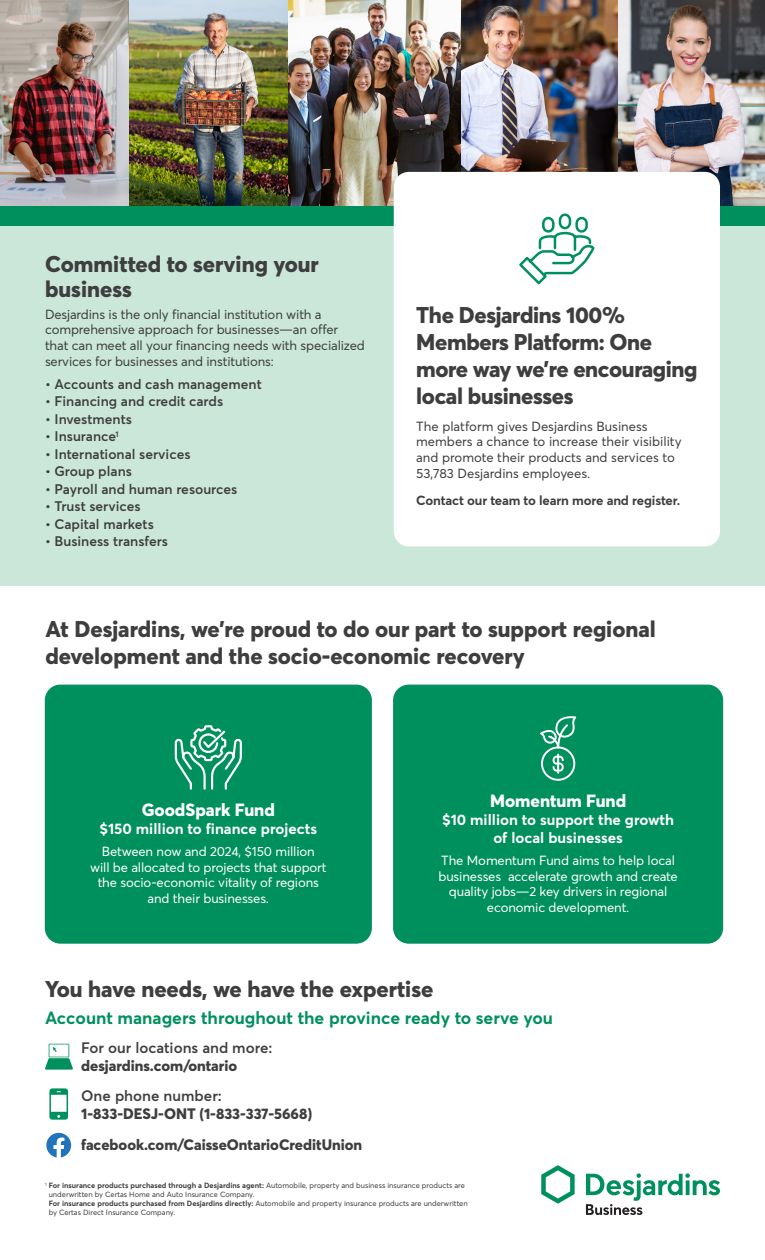
<style>
.page{position:relative;width:765px;height:1260px;background:#fff}
.page>*{position:absolute;margin:0;border:0;box-sizing:border-box;transform-origin:0 0}
.t1{font:800 22.5px/27px "Averta";color:#3e3e3f}
.t2{font:700 17.5px "Averta";color:#00905d}
.t3{font:800 17.5px "Averta";color:#fff}
.t4{font:800 15px/18px "Averta";color:#3e3e3f}
.t5{font:700 15px/18px "Averta";color:#fff;text-align:center}
.t6{font:600 15px/18px "Averta";color:#3e3e3f}
.t7{font:600 13.75px "Averta";color:#3e3e3f}
.t8{font:13.12px/15.8px "Averta";letter-spacing:-.01em;color:#3e3e3f}
.t9{font:13.12px/15.8px "Averta";letter-spacing:-.01em;color:#fff;text-align:center}
.t10{font:700 13.12px "Averta";letter-spacing:-.01em;color:#3e3e3f}
.t11{font:7.5px/9px "Averta";color:#3e3e3f}
.s1{font-weight:800}
.s2{font-weight:600}
.s3{font-weight:700}
</style>
<div class="page">
<div style="left:0;top:206px;width:765px;height:380px;background:#cbe7d9"></div>
<img style="left:0;top:0;width:130px;height:206px">
<img style="left:130px;top:0;width:635px;height:206px">
<svg style="left:45px;top:1044px;width:28px;height:26px"></svg>
<svg style="left:49px;top:1088px;width:19px;height:32px"></svg>
<svg style="left:46px;top:1133px;width:25px;height:25px"></svg>
<div style="left:45px;top:685px;width:326px;height:258px;background:#00905d;border-radius:15px"></div>
<svg style="left:174px;top:725px;width:68px;height:65px"></svg>
<div style="left:45px;top:685px;width:327px;height:259px;border:1px solid #00905d;border-radius:15px"></div>
<div style="left:394px;top:685px;width:329px;height:258px;background:#00905d;border-radius:15px"></div>
<svg style="left:540px;top:716px;width:36px;height:65px"></svg>
<div style="left:393px;top:685px;width:330px;height:259px;border:1px solid #00905d;border-radius:15px"></div>
<div style="left:0;top:206px;width:765px;height:20px;background:#00905d"></div>
<div style="left:394px;top:172px;width:326px;height:374px;background:#fff;border-radius:15px"></div>
<svg style="left:519px;top:213px;width:76px;height:72px"></svg>
<svg style="left:541px;top:1165px;width:34px;height:39px"></svg>
<svg style="left:586px;top:1173px;width:134px;height:42px"></svg>
<h2 class="t1" style="left:45px;top:251px;width:275px;line-height:25px">Committed to serving your business</h2>
<p class="t8" style="left:45px;top:306px;width:321px">Desjardins is the only financial institution with a comprehensive approach for businesses—an offer that can meet all your financing needs with specialized services for businesses and institutions:</p>
<p class="t7" style="left:45px;top:375px;width:218px">• Accounts and cash management</p>
<p class="t7" style="left:45px;top:393px;width:180px">• Financing and credit cards</p>
<p class="t7" style="left:45px;top:410px;width:88px">• Investments</p>
<p class="t7" style="left:45px;top:428px;width:75px">• Insurance<sup>1</sup></p>
<p class="t7" style="left:45px;top:445px;width:147px">• International services</p>
<p class="t7" style="left:45px;top:463px;width:89px">• Group plans</p>
<p class="t7" style="left:45px;top:480px;width:194px">• Payroll and human resources</p>
<p class="t7" style="left:45px;top:498px;width:97px">• Trust services</p>
<p class="t7" style="left:45px;top:515px;width:110px">• Capital markets</p>
<p class="t7" style="left:45px;top:533px;width:125px">• Business transfers</p>
<p class="t1" style="left:416px;top:301px;width:283px">The Desjardins 100%<br>Members Platform: One more way we’re encouraging local businesses</p>
<p class="t8" style="left:416px;top:418px;width:267px">The platform gives Desjardins Business members a chance to increase their visibility and promote their products and services to 53,783 Desjardins employees.</p>
<p class="t10" style="left:416px;top:492px;width:266px">Contact our team to learn more and register.</p>
<p class="t1" style="left:45px;top:616px;width:612px">At Desjardins, we’re proud to do our part to support regional development and the socio-economic recovery</p>
<h3 class="t3" style="left:142px;top:799px;width:135px">GoodSpark Fund</h3>
<p class="t5" style="left:100px;top:820px;width:219px">$150 million to finance projects</p>
<p class="t9" style="left:90px;top:843px;width:238px">Between now and 2024, $150 million<br>will be allocated to projects that support the socio-economic vitality of regions and their businesses.</p>
<h3 class="t3" style="left:490px;top:790px;width:138px">Momentum Fund</h3>
<p class="t5" style="left:442px;top:811px;width:234px">$10 million to support the growth of local businesses</p>
<p class="t9" style="left:438px;top:852px;width:241px">The Momentum Fund aims to help local businesses accelerate growth and create quality jobs—2 key drivers in regional economic development.</p>
<p class="t1" style="left:45px;top:976px;width:390px">You have needs, we have the expertise</p>
<h3 class="t2" style="left:45px;top:1007px;width:509px">Account managers throughout the province ready to serve you</h3>
<p class="t6" style="left:81px;top:1039px;width:193px">For our locations and more: <span class="s1">desjardins.com/ontario</span></p>
<p class="t4" style="left:81px;top:1086px;width:232px"><span class="s2">One phone number:<br></span>1-833-DESJ-ONT (1-833-337-5668)</p>
<p class="t4" style="left:81px;top:1136px;width:283px">facebook.com/CaisseOntarioCreditUnion</p>
<p class="t11" style="left:49px;top:1181px;width:421px;text-indent:-4px"><sup>1</sup> <span class="s3">For insurance products purchased through a Desjardins agent:</span> Automobile, property and business insurance products are underwritten by Certas Home and Auto Insurance Company.<br><span class="s3">For insurance products purchased from Desjardins directly:</span> Automobile and property insurance products are underwritten by Certas Direct Insurance Company.</p>
</div>
